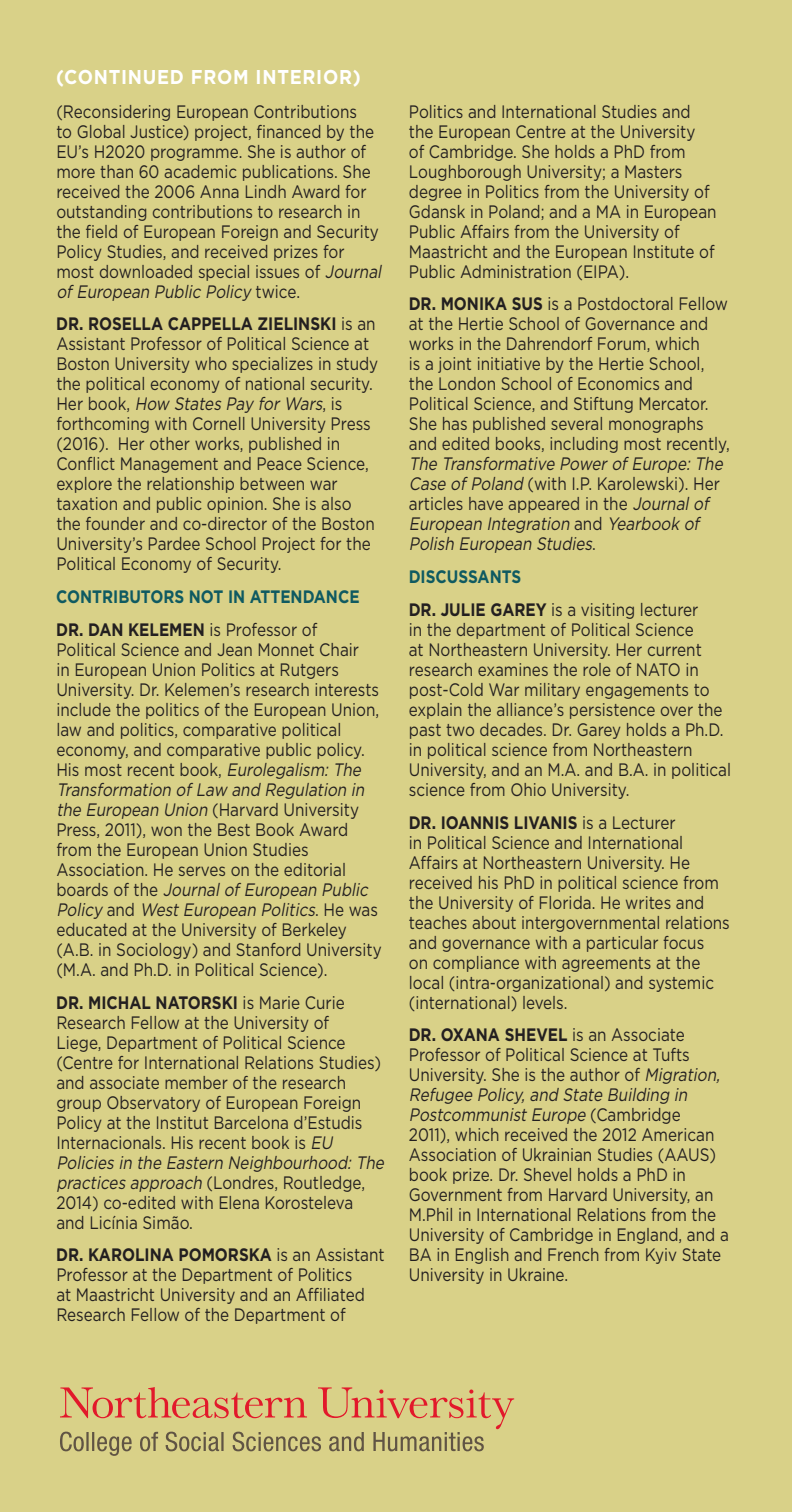
<style>
.page{position:relative;width:792px;height:1512px;background:#d9d188}
.page>*{position:absolute;margin:0;border:0;box-sizing:border-box;transform-origin:0 0}
.t1{font:700 20px "Gotham";letter-spacing:.04em;color:#fff;scale:.9 1}
.t2{font:18px/20px "Gotham";color:#231f20;scale:.85 1}
.t3{font:italic 18px/20px "Gotham";color:#231f20;scale:.85 1}
.t4{font:700 18px/32.8px "Gotham";color:#0f5a61;scale:.85 1}
.s1{font-style:italic}
.s2{font-weight:700}
.s3{color:#231f20}
.s4{font-weight:400;color:#231f20}
.s5{font-style:normal}
.s6{font-weight:700;color:#0f5a61}
</style>
<div class="page">
<svg style="left:60px;top:1387px;width:454px;height:69px"></svg>
<p class="t1" style="left:56px;top:64px;width:340px">(CONTINUED FROM INTERIOR)</p>
<p class="t2" style="left:56px;top:101px;width:388px">(Reconsidering European Contributions<br>to Global Justice) project, financed by the EU’s H2020 programme. She is author of more than 60 academic publications. She received the 2006 Anna Lindh Award for outstanding contributions to research in the field of European Foreign and Security Policy Studies, and received prizes for most downloaded special issues of <span class="s1">Journal ofEuropean Public Policy</span> t w i c e .</p>
<p class="t2" style="left:56px;top:314px;width:381px"><span class="s2">DR. ROSELLA CAPPELLA ZIELINSKI</span> is an Assistant Professor of Political Science at Boston University who specializes in study the political economy of national security.<br>H e r b o o k , <span class="s1">How States Pay forWars</span>, i s forthcoming with Cornell University Press (2016). Her other works, published in Conflict Management and Peace Science, explore the relationship between war taxation and public opinion. She is also the founder and co-director of the Boston University’s Pardee School Project for the Political Economy of Security.</p>
<p class="t4" style="left:56px;top:580px;width:359px">CONTRIBUTORS NOT IN ATTENDANCE<br><span class="s3">DR. DAN KELEMEN</span> <span class="s4">is Professor of</span></p>
<p class="t2" style="left:56px;top:639px;width:384px">Political Science and Jean Monnet Chair<br>in European Union Politics at Rutgers University. Dr. Kelemen’s research interests include the politics of the European Union, law and politics, comparative political economy, and comparative public policy.<br>His most recent book, <span class="s1">Eurolegalism:The Transformation ofLaw and Regulation in the European Union</span> (Harvard University Press, 2011), won the Best Book Award from the European Union Studies Association. He serves on the editorial<br>b o a r d s o f t h e <span class="s1">JournalofEuropean Public Policy</span> a n d <span class="s1">WestEuropean Politics</span>. H e w a s educated at the University of Berkeley (A.B. in Sociology) and Stanford University (M.A. and Ph.D. in Political Science).</p>
<p class="t2" style="left:56px;top:992px;width:392px"><span class="s2">DR. MICHAL NATORSKI</span> is Marie Curie Research Fellow at the University of<br>Liege, Department of Political Science (Centre for International Relations Studies) and associate member of the research group Observatory of European Foreign Policy at the Institut Barcelona d’Estudis Internacionals. His recent book is <span class="s1">EU Policies in the Eastern Neighbourhood:The practices approach</span> (Londres, Routledge, 2014) co-edited with Elena Korosteleva<br>and Licínia Simão.</p>
<p class="t2" style="left:56px;top:1245px;width:388px"><span class="s2">DR. KAROLINA POMORSKA</span> is an Assistant Professor at the Department of Politics<br>at Maastricht University and an Affiliated Research Fellow of the Department of</p>
<p class="t2" style="left:409px;top:101px;width:364px">Politics and International Studies and the European Centre at the University<br>of Cambridge. She holds a PhD from Loughborough University; a Masters degree in Politics from the University of Gdansk in Poland; and a MA in European Public Affairs from the University of Maastricht and the European Institute of Public Administration (EIPA).</p>
<p class="t2" style="left:409px;top:294px;width:379px"><span class="s2">DR. MONIKA SUS</span> is a Postdoctoral Fellow at the Hertie School of Governance and works in the Dahrendorf Forum, which<br>is a joint initiative by the Hertie School, the London School of Economics and Political Science, and Stiftung Mercator.<br>She has published several monographs and edited books, including most recently,</p>
<p class="t3" style="left:409px;top:454px;width:375px">The Transformative PowerofEurope:The Case ofPoland <span class="s5">(with I.P. Karolewski). Her articles have appeared in the</span> Journalof European Integration <span class="s5">a n d</span> Yearbook of Polish European Studies<span class="s5">.</span></p>
<p class="t2" style="left:409px;top:560px;width:342px;line-height:32.8px"><span class="s6">DISCUSSANTS<br></span><span class="s2">DR. JULIE GAREY</span> is a visiting lecturer</p>
<p class="t2" style="left:409px;top:619px;width:381px">in the department of Political Science<br>at Northeastern University. Her current research examines the role of NATO in post-Cold War military engagements to explain the alliance’s persistence over the past two decades. Dr. Garey holds a Ph.D. in political science from Northeastern University, and an M.A. and B.A. in political science from Ohio University.</p>
<p class="t2" style="left:409px;top:812px;width:379px"><span class="s2">DR. IOANNIS LIVANIS</span> is a Lecturer<br>in Political Science and International Affairs at Northeastern University. He received his PhD in political science from the University of Florida. He writes and teaches about intergovernmental relations and governance with a particular focus<br>on compliance with agreements at the local (intra-organizational) and systemic (international) levels.</p>
<p class="t2" style="left:409px;top:1025px;width:378px"><span class="s2">DR. OXANA SHEVEL</span> is an Associate Professor of Political Science at Tufts University. She is the author of <span class="s1">Migration, Refugee Policy,and State Building in PostcommunistEurope</span> ( C a m b r i d g e<br>2011), which received the 2012 American Association of Ukrainian Studies (AAUS) book prize. Dr. Shevel holds a PhD in Government from Harvard University, an M.Phil in International Relations from the University of Cambridge in England, and a BA in English and French from Kyiv State University in Ukraine.</p>
</div>
